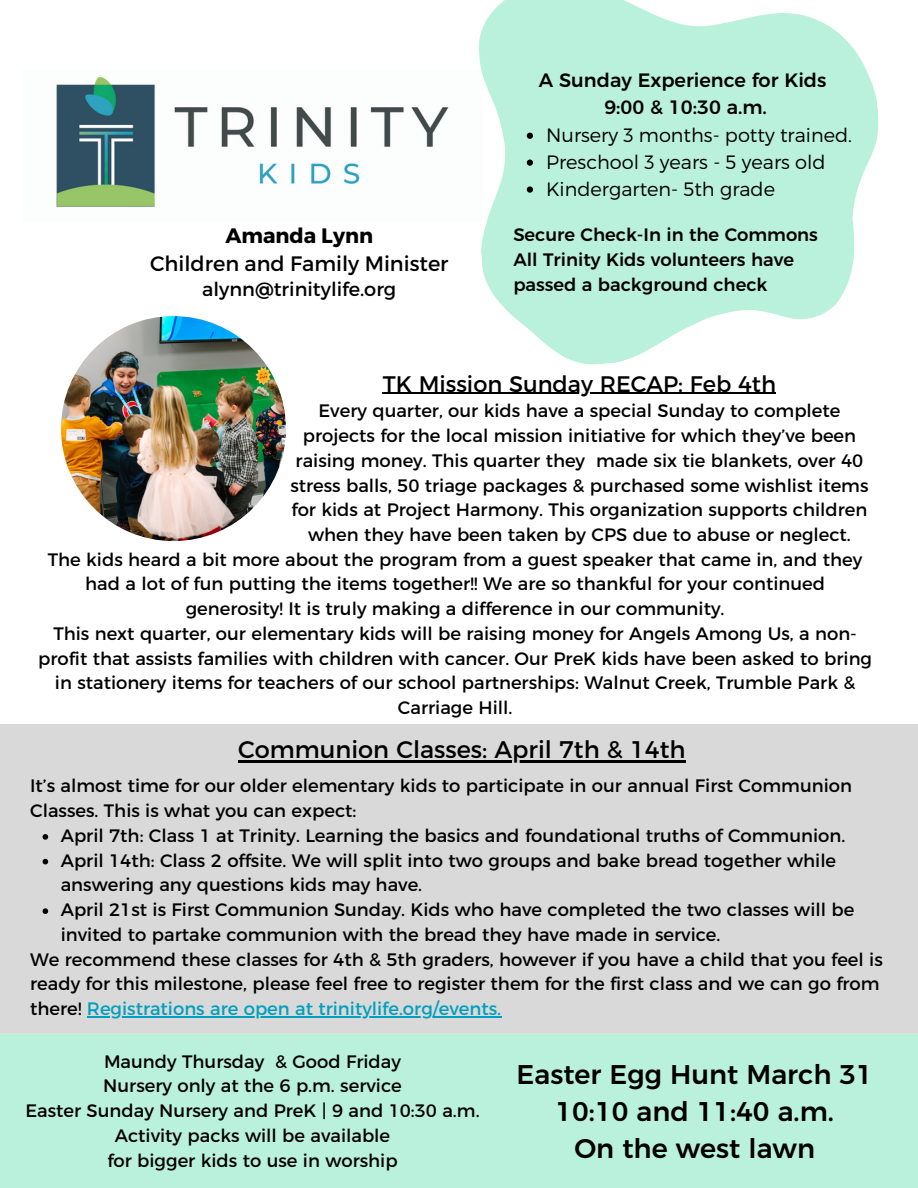
<style>
.page{position:relative;width:918px;height:1188px;background:#fff}
.page>*{position:absolute;margin:0;border:0;box-sizing:border-box;transform-origin:0 0}
.t1{font:500 27px/37.2px "Montserrat";color:#000;text-align:center}
.t2{font:24px "Montserrat";color:#000}
.t3{font:22.5px "Montserrat";color:#000}
.t4{font:20.85px/28.2px "Montserrat";color:#000;text-align:center}
.t5{font:300 19.35px "Montserrat";color:#000}
.t6{font:500 19.35px/26.8px "Montserrat";color:#000;text-align:center}
.t7{font:19.2px "Montserrat";color:#000}
.t8{font:18px/24.8px "Montserrat";color:#000}
.t9{font:500 18px/24.8px "Montserrat";color:#000}
.s1{font-weight:700}
.s2{color:#00a0bd}
</style>
<div class="page">
<img style="left:56px;top:77px;width:393px;height:130px">
<svg style="left:479px;top:0;width:400px;height:365px;fill:#baf1dc"></svg>
<img style="left:61px;top:316px;width:225px;height:225px;border-radius:50%">
<div style="left:0;top:724px;width:918px;height:310px;background:#d9d9d9"></div>
<div style="left:0;top:1034px;width:918px;height:154px;background:#baf1dc"></div>
<svg style="left:527px;top:133px;width:6px;height:6px"></svg>
<svg style="left:527px;top:160px;width:6px;height:6px"></svg>
<svg style="left:527px;top:186px;width:6px;height:7px"></svg>
<hr style="left:383px;top:393px;width:393px;height:1px;background:#000">
<hr style="left:238px;top:761px;width:448px;height:2px;background:#000">
<svg style="left:43px;top:834px;width:5px;height:6px"></svg>
<svg style="left:43px;top:859px;width:5px;height:5px"></svg>
<svg style="left:43px;top:908px;width:5px;height:6px"></svg>
<hr style="left:87px;top:1016px;width:414px;height:1px;background:#00a0bd">
<p class="t4" style="left:150px;top:220px;width:300px"><span class="s1">Amanda Lynn<br></span>Children and Family Minister</p>
<p class="t7" style="left:202px;top:276px;width:195px">alynn@trinitylife.org</p>
<p class="t6" style="left:539px;top:67px;width:289px">A Sunday Experience for Kids<br>9:00 &amp; 10:30 a.m.</p>
<p class="t5" style="left:546px;top:122px;width:307px">Nursery 3 months- potty trained.</p>
<h5 class="t5" style="left:546px;top:149px;width:281px">Preschool 3 years - 5 years old</h5>
<p class="t5" style="left:546px;top:176px;width:230px">Kindergarten- 5th grade</p>
<h4 class="t9" style="left:513px;top:222px;width:306px">Secure Check-In in the Commons<br>All Trinity Kids volunteers have passed a background check</h4>
<p class="t3" style="left:383px;top:370px;width:395px">TK Mission Sunday RECAP: Feb 4th</p>
<p class="t8" style="left:290px;top:399px;width:580px;text-align:center">Every quarter, our kids have a special Sunday to complete projects for the local mission initiative for which they’ve been raising money. This quarter they made six tie blankets, over 40 stress balls, 50 triage packages &amp; purchased some wishlist items for kids at Project Harmony. This organization supports children when they have been taken by CPS due to abuse or neglect.</p>
<p class="t8" style="left:48px;top:547px;width:816px;text-align:center">The kids heard a bit more about the program from a guest speaker that came in, and they had a lot of fun putting the items together!! We are so thankful for your continued generosity! It is truly making a difference in our community.</p>
<p class="t8" style="left:38px;top:621px;width:836px;text-align:center">This next quarter, our elementary kids will be raising money for Angels Among Us, a non&shy;profit that assists families with children with cancer. Our PreK kids have been asked to bring in stationery items for teachers of our school partnerships: Walnut Creek, Trumble Park &amp; Carriage Hill.</p>
<p class="t2" style="left:238px;top:735px;width:449px">Communion Classes: April 7th &amp; 14th</p>
<h2 class="t8" style="left:30px;top:774px;width:823px">It’s almost time for our older elementary kids to participate in our annual First Communion<br>Classes. This is what you can expect:</h2>
<p class="t8" style="left:61px;top:823px;width:786px">April 7th: Class 1 at Trinity. Learning the basics and foundational truths of Communion.</p>
<p class="t8" style="left:61px;top:848px;width:777px">April 14th: Class 2 offsite. We will split into two groups and bake bread together while answering any questions kids may have.</p>
<p class="t8" style="left:61px;top:897px;width:795px">April 21st is First Communion Sunday. Kids who have completed the two classes will be invited to partake communion with the bread they have made in service.</p>
<p class="t8" style="left:30px;top:947px;width:854px">We recommend these classes for 4th &amp; 5th graders, however if you have a child that you feel is ready for this milestone, please feel free to register them for the first class and we can go from there! <span class="s2">Registrations are open at trinitylife.org/events.</span></p>
<p class="t8" style="left:104px;top:1049px;width:299px">Maundy Thursday &amp; Good Friday</p>
<p class="t8" style="left:103px;top:1074px;width:300px">Nursery only at the 6 p.m. service</p>
<p class="t8" style="left:25px;top:1098px;width:456px">Easter Sunday Nursery and PreK | 9 and 10:30 a.m.</p>
<p class="t8" style="left:115px;top:1123px;width:277px">Activity packs will be available</p>
<h1 class="t8" style="left:107px;top:1148px;width:292px">for bigger kids to use in worship</h1>
<p class="t1" style="left:517px;top:1056px;width:358px">Easter Egg Hunt March 31<br>10:10 and 11:40 a.m.<br>On the west lawn</p>
</div>
